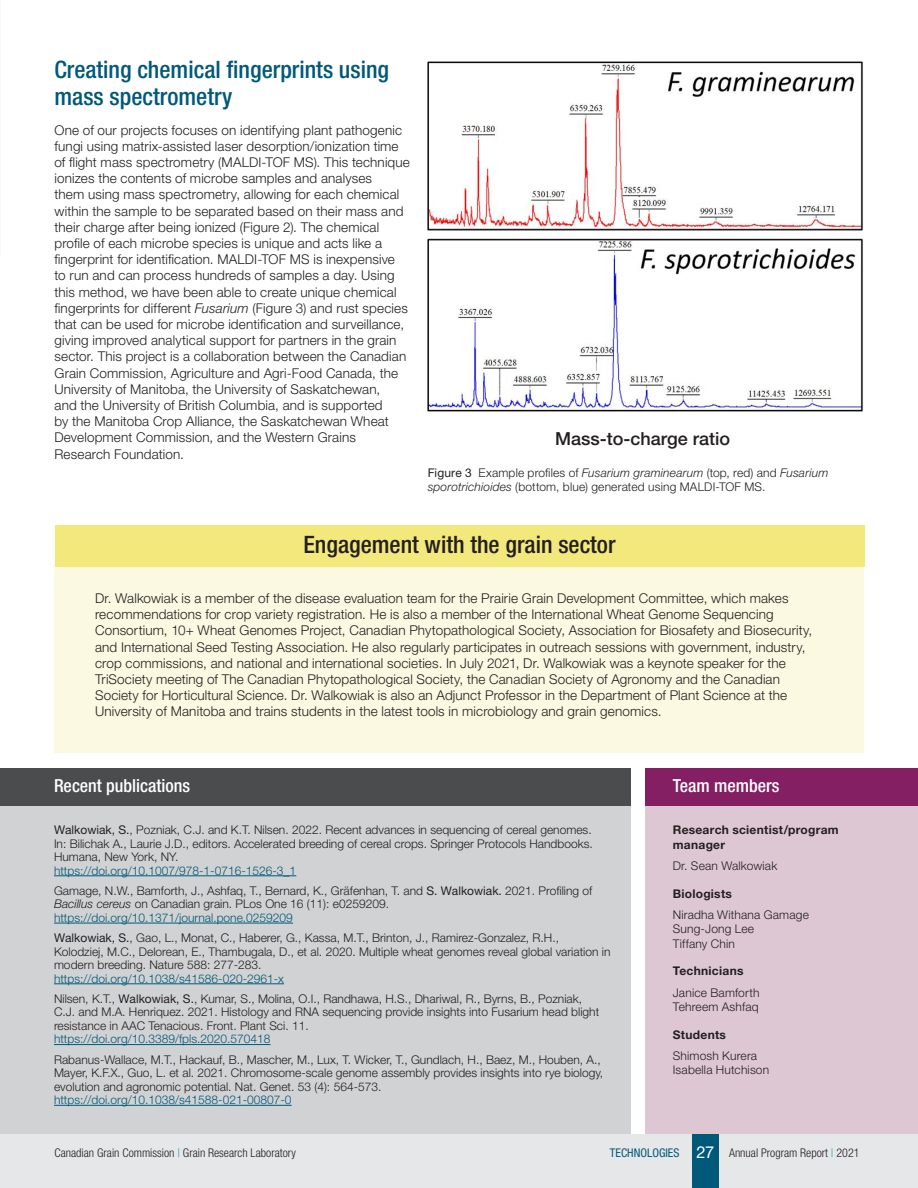
<style>
.page{position:relative;width:918px;height:1188px;background:#fff}
.page>*{position:absolute;margin:0;border:0;box-sizing:border-box;transform-origin:0 0}
.Heading_2__article{font:500 condensed 24px/27px "Helvetica Neue LT Pro";color:#015979}
.Heading_2__article-2{font:500 condensed 24px "Helvetica Neue LT Pro";color:#231f20}
.Title__bibliography{font:500 condensed 18px "Helvetica Neue LT Pro";color:#fff}
.t1{font:500 18px "Helvetica Neue LT Pro";color:#231f20}
.Body_copy{font:300 13.5px/16.2px "Helvetica Neue LT Pro";letter-spacing:.01em;color:#231f20}
.Bibliography{font:300 12px/13.5px "Helvetica Neue LT Pro";color:#231f20}
.Image_description__f{font:300 12px/14.4px "Helvetica Neue LT Pro";letter-spacing:.015em;color:#231f20}
.t2{font:300 condensed 12px "Helvetica Neue LT Pro";color:#231f20}
.Image_description__f-2{font:700 12px/14.4px "Helvetica Neue LT Pro";letter-spacing:.025em;color:#231f20}
.s1{font-style:italic}
.s2{font-weight:400}
.s3{color:#015979}
.s4{color:#2099ad}
.s5{font-weight:400;color:#015979}
.s6{font-weight:400;font-stretch:normal;font-size:16.5px;color:#fff}
</style>
<div class="page">
<div style="left:0;top:1134px;width:918px;height:54px;background:#e6e7e9"></div>
<div style="left:692px;top:1134px;width:27px;height:54px;background:#015979"></div>
<div style="left:55px;top:566px;width:809px;height:187px;background:#fbf9e2"></div>
<div style="left:55px;top:525px;width:810px;height:41px;background:#f2e87c"></div>
<div style="left:0;top:805px;width:631px;height:329px;background:#d1d2d4"></div>
<hr style="left:54px;top:876px;width:242px;height:1px;background:#015979">
<hr style="left:54px;top:923px;width:239px;height:1px;background:#015979">
<hr style="left:54px;top:984px;width:230px;height:1px;background:#015979">
<hr style="left:54px;top:1044px;width:217px;height:1px;background:#015979">
<hr style="left:54px;top:1105px;width:238px;height:1px;background:#015979">
<div style="left:0;top:768px;width:631px;height:37px;background:#4b4c4d"></div>
<div style="left:646px;top:805px;width:272px;height:329px;background:#ddc7d3"></div>
<div style="left:646px;top:768px;width:272px;height:37px;background:#851f64"></div>
<img style="left:428px;top:61px;width:436px;height:351px">
<p class="Heading_2__article" style="left:55px;top:56px;width:336px">Creating chemical fingerprints using mass spectrometry</p>
<p class="Body_copy" style="left:55px;top:121px;width:357px">One of our projects focuses on identifying plant pathogenic fungi using matrix-assisted laser desorption/ionization time of flight mass spectrometry (MALDI-TOF MS). This technique ionizes the contents of microbe samples and analyses<br>them using mass spectrometry, allowing for each chemical within the sample to be separated based on their mass and their charge after being ionized (Figure 2). The chemical profile of each microbe species is unique and acts like a fingerprint for identification. MALDI-TOF MS is inexpensive<br>to run and can process hundreds of samples a day. Using this method, we have been able to create unique chemical fingerprints for different <span class="s1">Fusarium</span> (Figure 3) and rust species that can be used for microbe identification and surveillance, giving improved analytical support for partners in the grain sector. This project is a collaboration between the Canadian Grain Commission, Agriculture and Agri-Food Canada, the University of Manitoba, the University of Saskatchewan,<br>and the University of British Columbia, and is supported<br>by the Manitoba Crop Alliance, the Saskatchewan Wheat Development Commission, and the Western Grains Research Foundation.</p>
<p class="t1" style="left:555px;top:428px;width:177px">Mass-to-charge ratio</p>
<p class="Image_description__f" style="left:428px;top:465px;width:402px"><span class="s2">Figure 3</span> Example profiles of <span class="s1">Fusarium graminearum</span> (top, red) and <span class="s1">Fusarium sporotrichioides</span> (bottom, blue) generated using MALDI-TOF MS.</p>
<p class="Heading_2__article-2" style="left:303px;top:530px;width:314px">Engagement with the grain sector</p>
<p class="Body_copy" style="left:95px;top:590px;width:719px">Dr. Walkowiak is a member of the disease evaluation team for the Prairie Grain Development Committee, which makes recommendations for crop variety registration. He is also a member of the International Wheat Genome Sequencing Consortium, 10+ Wheat Genomes Project, Canadian Phytopathological Society, Association for Biosafety and Biosecurity, and International Seed Testing Association. He also regularly participates in outreach sessions with government, industry, crop commissions, and national and international societies. In July 2021, Dr. Walkowiak was a keynote speaker for the TriSociety meeting of The Canadian Phytopathological Society, the Canadian Society of Agronomy and the Canadian Society for Horticultural Science. Dr. Walkowiak is also an Adjunct Professor in the Department of Plant Science at the University of Manitoba and trains students in the latest tools in microbiology and grain genomics.</p>
<p class="Title__bibliography" style="left:54px;top:775px;width:138px">Recent publications</p>
<p class="Bibliography" style="left:54px;top:823px;width:540px"><span class="s2">Walkowiak, S.</span>, Pozniak, C.J. and K.T. Nilsen. 2022. Recent advances in sequencing of cereal genomes.<br>In: Bilichak A., Laurie J.D., editors. Accelerated breeding of cereal crops. Springer Protocols Handbooks.<br>Humana, New York, NY.<br><span class="s3">https://doi.org/10.1007/978-1-0716-1526-3_1</span></p>
<p class="Bibliography" style="left:54px;top:884px;width:540px">Gamage, N.W., Bamforth, J., Ashfaq, T., Bernard, K., Gräfenhan, T. and <span class="s2">S. Walkowiak.</span> 2021. Profiling of<br><span class="s1">Bacillus cereus</span> on Canadian grain. PLos One 16 (11): e0259209. <span class="s3">https://doi.org/10.1371/journal.pone.0259209</span></p>
<p class="Bibliography" style="left:54px;top:931px;width:558px"><span class="s2">Walkowiak, S.</span>, Gao, L., Monat, C., Haberer, G., Kassa, M.T., Brinton, J., Ramirez-Gonzalez, R.H., Kolodziej, M.C., Delorean, E., Thambugala, D., et al. 2020. Multiple wheat genomes reveal global variation in modern breeding. Nature 588: 277-283.<br><span class="s3">https://doi.org/10.1038/s41586-020-2961-x</span></p>
<p class="Bibliography" style="left:54px;top:992px;width:547px">Nilsen, K.T., <span class="s2">Walkowiak, S.</span>, Kumar, S., Molina, O.I., Randhawa, H.S., Dhariwal, R., Byrns, B., Pozniak, C.J. and M.A. Henriquez. 2021. Histology and RNA sequencing provide insights into Fusarium head blight resistance in AAC Tenacious. Front. Plant Sci. 11.<br><span class="s3">https://doi.org/10.3389/fpls.2020.570418</span></p>
<p class="Bibliography" style="left:54px;top:1052px;width:551px">Rabanus-Wallace, M.T., Hackauf, B., Mascher, M., Lux, T. Wicker, T., Gundlach, H., Baez, M., Houben, A., Mayer, K.F.X., Guo, L. et al. 2021. Chromosome-scale genome assembly provides insights into rye biology, evolution and agronomic potential. Nat. Genet. 53 (4): 564-573. <span class="s3">https://doi.org/10.1038/s41588-021-00807-0</span></p>
<p class="Title__bibliography" style="left:673px;top:775px;width:108px">Team members</p>
<p class="Image_description__f-2" style="left:673px;top:822px;width:167px">Research scientist/program manager</p>
<p class="Image_description__f" style="left:673px;top:858px;width:106px">Dr. Sean Walkowiak</p>
<p class="Image_description__f-2" style="left:673px;top:886px;width:61px">Biologists</p>
<p class="Image_description__f" style="left:673px;top:907px;width:138px">Niradha Withana Gamage</p>
<p class="Image_description__f" style="left:673px;top:921px;width:83px">Sung-Jong Lee</p>
<p class="Image_description__f" style="left:673px;top:936px;width:64px">Tiffany Chin</p>
<p class="Image_description__f-2" style="left:673px;top:964px;width:72px">Technicians</p>
<p class="Image_description__f" style="left:673px;top:985px;width:88px">Janice Bamforth</p>
<p class="Image_description__f" style="left:673px;top:999px;width:87px">Tehreem Ashfaq</p>
<p class="Image_description__f-2" style="left:673px;top:1027px;width:55px">Students</p>
<p class="Image_description__f" style="left:673px;top:1048px;width:86px">Shimosh Kurera</p>
<p class="Image_description__f" style="left:673px;top:1063px;width:98px">Isabella Hutchison</p>
<p class="t2" style="left:55px;top:1146px;width:243px">Canadian Grain Commission <span class="s4">|</span> Grain Research Laboratory</p>
<p class="t2" style="left:610px;top:1146px;width:251px"><span class="s5">TECHNOLOGIES</span> <span class="s6">27</span> Annual Program Report <span class="s4">|</span> 2021</p>
</div>
